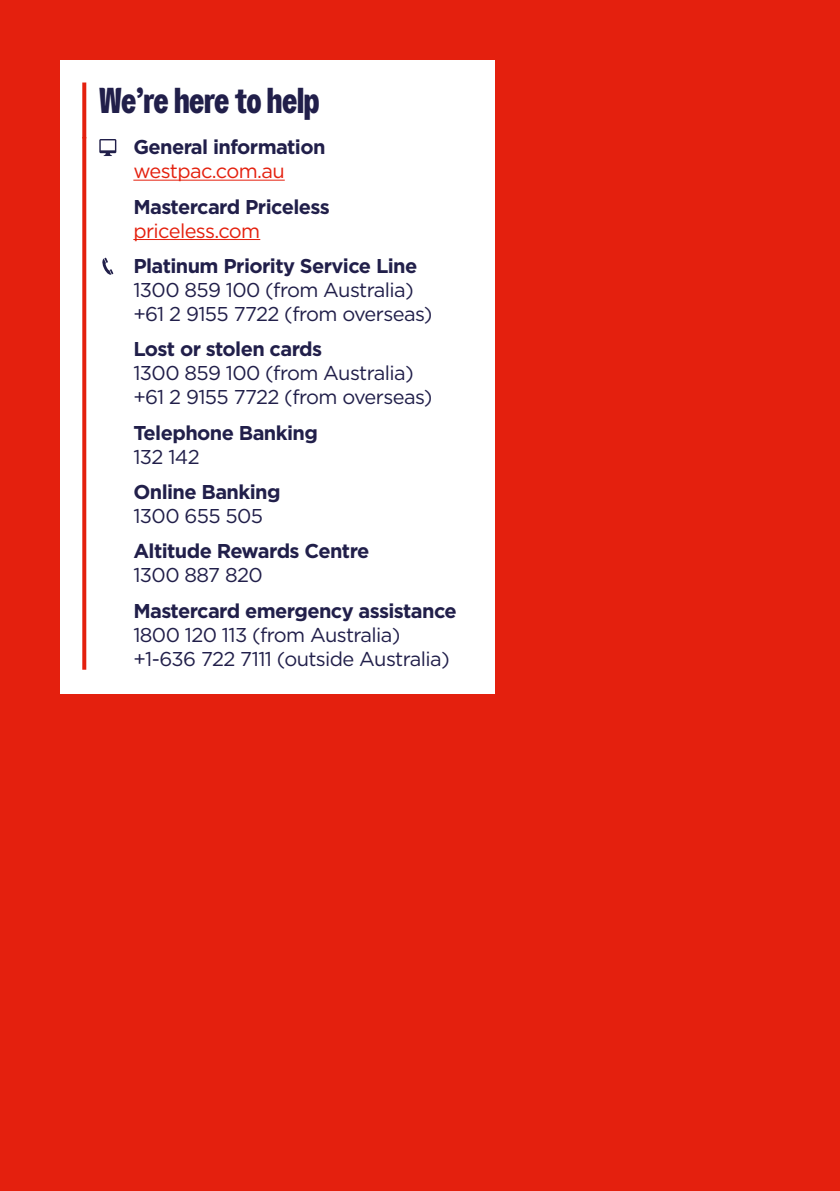
<style>
.page{position:relative;width:840px;height:1191px;background:#fff}
.page>*{position:absolute;margin:0;border:0;box-sizing:border-box;transform-origin:0 0}
.t1{font:700 36px "Westpac";letter-spacing:-.01em;color:#211f4a}
.t2{font:20px/24px "Gotham";letter-spacing:-.03em;color:#211f4a}
.t3{font:700 20px "Gotham";letter-spacing:-.03em;color:#211f4a}
.t4{font:20px "Gotham";letter-spacing:-.03em;color:#e4200e}
</style>
<div class="page">
<div style="left:0;top:0;width:839px;height:1191px;background:#e4200e"></div>
<div style="left:60px;top:60px;width:434px;height:633px;background:#fff"></div>
<svg style="left:82px;top:82px;width:4px;height:55px"></svg>
<svg style="left:82px;top:137px;width:4px;height:532px;background:#e5301f"></svg>
<hr style="left:133px;top:180px;width:151px;height:1px;background:#e4200e">
<hr style="left:133px;top:239px;width:127px;height:1px;background:#e4200e">
<svg style="left:99px;top:139px;width:17px;height:17px"></svg>
<svg style="left:102px;top:258px;width:11px;height:17px"></svg>
<h1 class="t1" style="left:99px;top:79px;width:221px">We’re here to help</h1>
<p class="t3" style="left:133px;top:134px;width:193px">General information</p>
<p class="t4" style="left:133px;top:158px;width:153px">westpac.com.au</p>
<p class="t3" style="left:133px;top:193px;width:198px">Mastercard Priceless</p>
<p class="t4" style="left:133px;top:218px;width:128px">priceless.com</p>
<p class="t3" style="left:133px;top:252px;width:285px">Platinum Priority Service Line</p>
<p class="t2" style="left:133px;top:277px;width:300px">1300 859 100 (from Australia) +61 2 9155 7722 (from overseas)</p>
<p class="t3" style="left:133px;top:336px;width:190px">Lost or stolen cards</p>
<p class="t2" style="left:133px;top:361px;width:300px">1300 859 100 (from Australia) +61 2 9155 7722 (from overseas)</p>
<p class="t3" style="left:133px;top:419px;width:186px">Telephone Banking</p>
<p class="t2" style="left:133px;top:444px;width:68px">132 142</p>
<p class="t3" style="left:133px;top:478px;width:149px">Online Banking</p>
<p class="t2" style="left:133px;top:503px;width:131px">1300 655 505</p>
<p class="t3" style="left:133px;top:538px;width:237px">Altitude Rewards Centre</p>
<p class="t2" style="left:133px;top:563px;width:131px">1300 887 820</p>
<p class="t3" style="left:133px;top:597px;width:325px">Mastercard emergency assistance</p>
<p class="t2" style="left:133px;top:622px;width:318px">1800 120 113 (from Australia) +1-636 722 7111 (outside Australia)</p>
</div>
